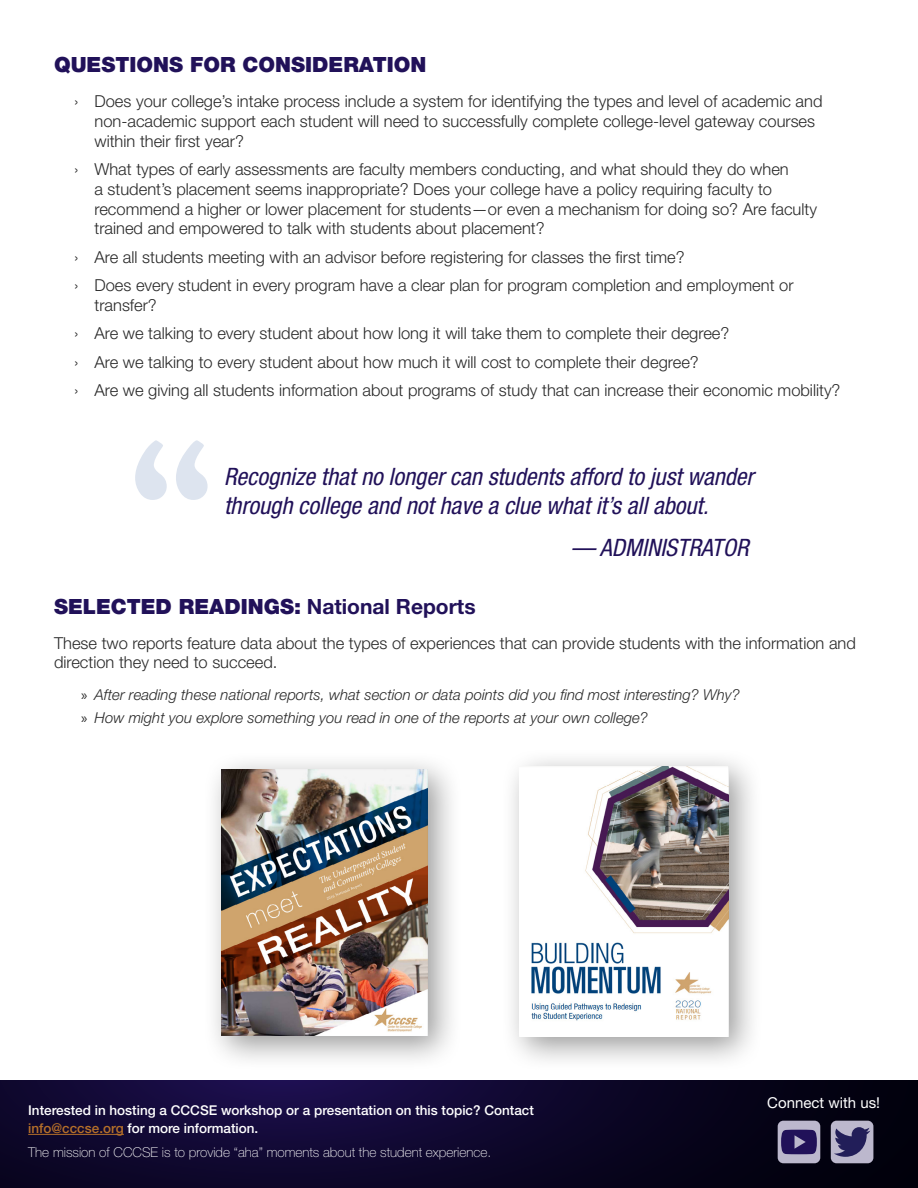
<style>
.page{position:relative;width:918px;height:1188px;background:#fff}
.page>*{position:absolute;margin:0;border:0;box-sizing:border-box;transform-origin:0 0}
.t1{font:condensed 187.5px "Bernard";color:#dde4ef}
.t2{font:italic condensed 24px/28.8px "Helvetica Neue LT Std";color:#211159}
.Section_Sidebar_Head{font:900 21px "Helvetica Neue LT Std";color:#211159}
.Section_Body{font:300 16.5px/19.8px "Helvetica Neue LT Std";color:#292929}
.t3{font:italic 300 15px "Helvetica Neue LT Std";color:#292929}
.t4{font:15px "Helvetica Neue LT Std";color:#fff}
.t5{font:500 13.5px/18px "Helvetica Neue LT Std";color:#fff}
.t6{font:100 13.5px "Helvetica Neue LT Std";color:#fff}
.s1{font-weight:700}
.s2{font-family:"Myriad Pro";font-weight:400;font-style:normal}
.s3{color:#b67029}
</style>
<div class="page">
<div style="left:203px;top:751px;width:260px;height:320px;background:#000;opacity:.4"></div>
<img style="left:222px;top:769px;width:205px;height:266px">
<div style="left:500px;top:748px;width:264px;height:325px;background:#000;opacity:.4"></div>
<img style="left:519px;top:767px;width:209px;height:270px">
<svg style="left:0;top:1081px;width:918px;height:107px;background:#0d0629"></svg>
<hr style="left:28px;top:1134px;width:96px;height:1px;background:#b67029">
<div style="left:778px;top:1121px;width:42px;height:42px;background:#bcb8cd;border-radius:6px"></div>
<svg style="left:781px;top:1130px;width:36px;height:24px"></svg>
<div style="left:831px;top:1121px;width:42px;height:42px;background:#bcb8cd;border-radius:6px"></div>
<svg style="left:834px;top:1127px;width:36px;height:30px"></svg>
<p class="Section_Sidebar_Head" style="left:54px;top:52px;width:374px">QUESTIONS FOR CONSIDERATION</p>
<p class="Section_Body" style="left:94px;top:91px;width:730px;text-indent:-20px">› Does your college’s intake process include a system for identifying the types and level of academic and non-academic support each student will need to successfully complete college-level gateway courses within their first year?</p>
<p class="Section_Body" style="left:94px;top:159px;width:724px;text-indent:-20px">› What types of early assessments are faculty members conducting, and what should they do when<br>a student’s placement seems inappropriate? Does your college have a policy requiring faculty to recommend a higher or lower placement for students—or even a mechanism for doing so? Are faculty trained and empowered to talk with students about placement?</p>
<p class="Section_Body" style="left:74px;top:247px;width:612px">› Are all students meeting with an advisor before registering for classes the first time?</p>
<p class="Section_Body" style="left:94px;top:275px;width:701px;text-indent:-20px">› Does every student in every program have a clear plan for program completion and employment or transfer?</p>
<p class="Section_Body" style="left:74px;top:323px;width:657px">› Are we talking to every student about how long it will take them to complete their degree?</p>
<p class="Section_Body" style="left:74px;top:352px;width:626px">› Are we talking to every student about how much it will cost to complete their degree?</p>
<p class="Section_Body" style="left:74px;top:380px;width:768px">› Are we giving all students information about programs of study that can increase their economic mobility?</p>
<p class="t1" style="left:126px;top:410px;width:91px">“</p>
<p class="t2" style="left:224px;top:462px;width:531px">Recognize that no longer can students afford to just wander through college and not have a clue what it’s all about.</p>
<p class="t2" style="left:571px;top:534px;width:179px">— ADMINISTRATOR</p>
<p class="Section_Sidebar_Head" style="left:54px;top:594px;width:423px">SELECTED READINGS: <span class="s1">National Reports</span></p>
<p class="Section_Body" style="left:54px;top:632px;width:803px">These two reports feature data about the types of experiences that can provide students with the information and direction they need to succeed.</p>
<p class="t3" style="left:81px;top:686px;width:660px"><span class="s2">»</span> After reading these national reports, what section or data points did you find most interesting? Why?</p>
<p class="t3" style="left:81px;top:709px;width:569px"><span class="s2">»</span> How might you explore something you read in one of the reports at your own college?</p>
<p class="t5" style="left:28px;top:1101px;width:507px">Interested in hosting a CCCSE workshop or a presentation on this topic? Contact <span class="s3">info@cccse.org</span> for more information.</p>
<p class="t6" style="left:28px;top:1144px;width:465px">The mission of CCCSE is to provide “aha” moments about the student experience.</p>
<p class="t4" style="left:767px;top:1094px;width:114px">Connect with us!</p>
</div>
